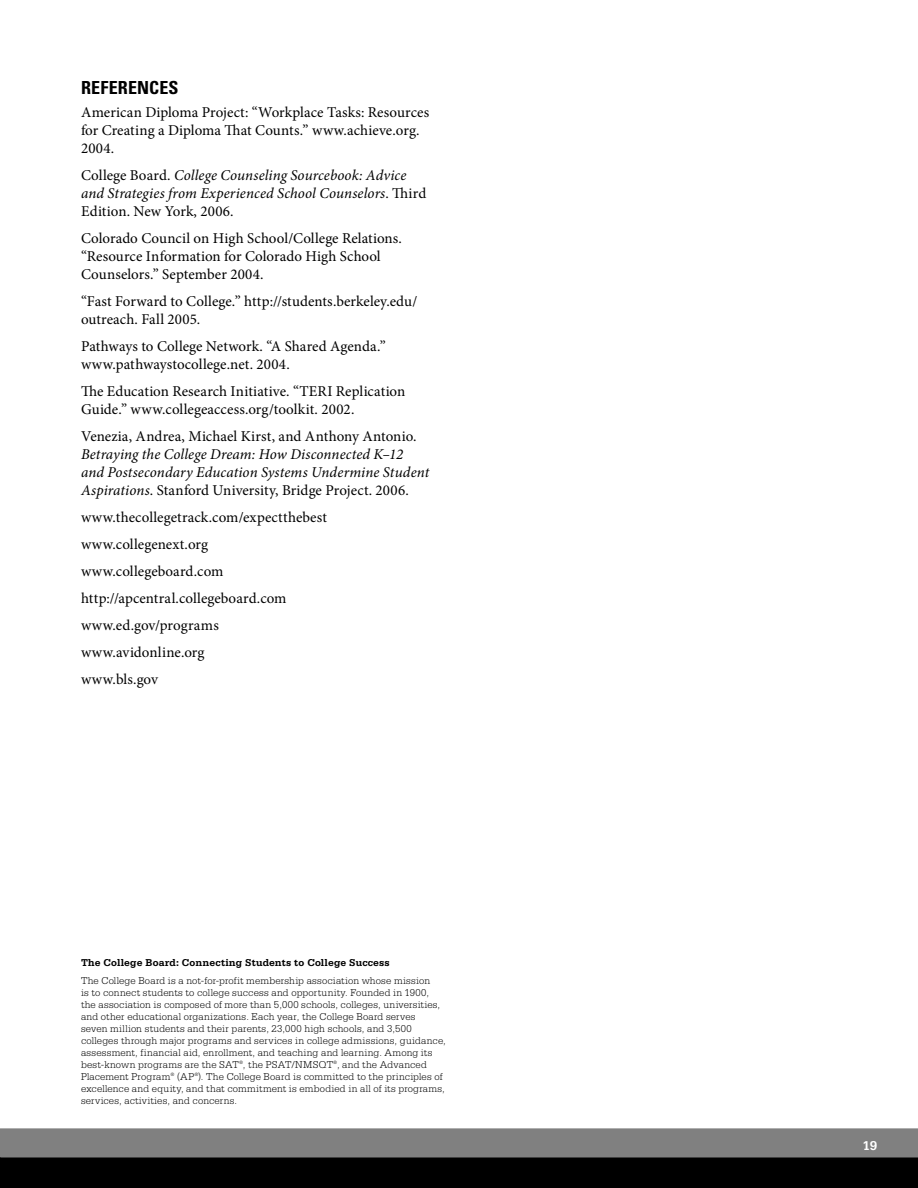
<style>
.page{position:relative;width:918px;height:1188px;background:#fff}
.page>*{position:absolute;margin:0;border:0;box-sizing:border-box;transform-origin:0 0}
.t1{font:700 condensed 18px "Univers LT Std";letter-spacing:.01em;color:#000}
.t2{font:15px/18px "Minion Pro";letter-spacing:.005em;color:#000}
.t3{font:italic 15px/18px "Minion Pro";letter-spacing:.005em;color:#000}
.t4{font:700 13.5px "Serifa Std";color:#fff}
.t5{font:300 10.5px/12px "Serifa Std";letter-spacing:.015em;color:#000}
.t6{font:700 10.5px "Serifa Std";letter-spacing:.015em;color:#000}
.s1{font-style:normal}
</style>
<div class="page">
<svg style="left:0;top:1128px;width:918px;height:60px;background:#3f3f3f"></svg>
<h1 class="t1" style="left:81px;top:77px;width:99px">REFERENCES</h1>
<h2 class="t2" style="left:81px;top:103px;width:350px">American Diploma Project: “Workplace Tasks: Resources for Creating a Diploma That Counts.” www.achieve.org.<br>2004.</h2>
<h2 class="t3" style="left:81px;top:166px;width:347px"><span class="s1">College Board.</span> College Counseling Sourcebook: Advice and Strategies from Experienced School Counselors<span class="s1">. Third<br>Edition. New York, 2006.</span></h2>
<h2 class="t2" style="left:81px;top:229px;width:323px">Colorado Council on High School/College Relations. “Resource Information for Colorado High School<br>Counselors.” September 2004.</h2>
<h2 class="t2" style="left:81px;top:292px;width:338px">“Fast Forward to College.” http://students.berkeley.edu/ outreach-. Fall 2005.</h2>
<h2 class="t2" style="left:81px;top:337px;width:306px">Pathways to College Network. “A Shared Agenda.” www.pathwaystocollege.net. 2004.</h2>
<h2 class="t2" style="left:81px;top:382px;width:326px">The Education Research Initiative. “TERI Replication<br>Guide.” www.collegeaccess.org/toolkit. 2002.</h2>
<h2 class="t2" style="left:81px;top:427px;width:337px">Venezia, Andrea, Michael Kirst, and Anthony Antonio.</h2>
<h2 class="t3" style="left:81px;top:445px;width:350px">Betraying the College Dream: How Disconnected K–12 and Postsecondary Education Systems Undermine Student<br>Aspirations<span class="s1">. Stanford University, Bridge Project. 2006.</span></h2>
<h2 class="t2" style="left:81px;top:503px;width:248px;line-height:27px">www.thecollegetrack.com/expectthebest www.collegenext.org www.collegeboard.com http://apcentral.collegeboard.com www.ed.gov/programs www.avidonline.org<br>www.bls.gov</h2>
<p class="t6" style="left:81px;top:956px;width:310px">The College Board: Connecting Students to College Success</p>
<p class="t5" style="left:81px;top:974px;width:366px">The College Board is a not-for-profit membership association whose mission<br>is to connect students to college success and opportunity. Founded in 1900, the association is composed of more than 5,000 schools, colleges, universities, and other educational organizations. Each year, the College Board serves<br>seven million students and their parents, 23,000 high schools, and 3,500 colleges through major programs and services in college admissions, guidance, assessment, financial aid, enrollment, and teaching and learning. Among its best-known programs are the SAT<sup>®</sup>, the PSAT/NMSQT<sup>®</sup>, and the Advanced Placement Program<sup>®</sup> (AP<sup>®</sup>). The College Board is committed to the principles of excellence and equity, and that commitment is embodied in all of its programs, services, activities, and concerns.</p>
<p class="t4" style="left:863px;top:1138px;width:8px">19</p>
</div>
